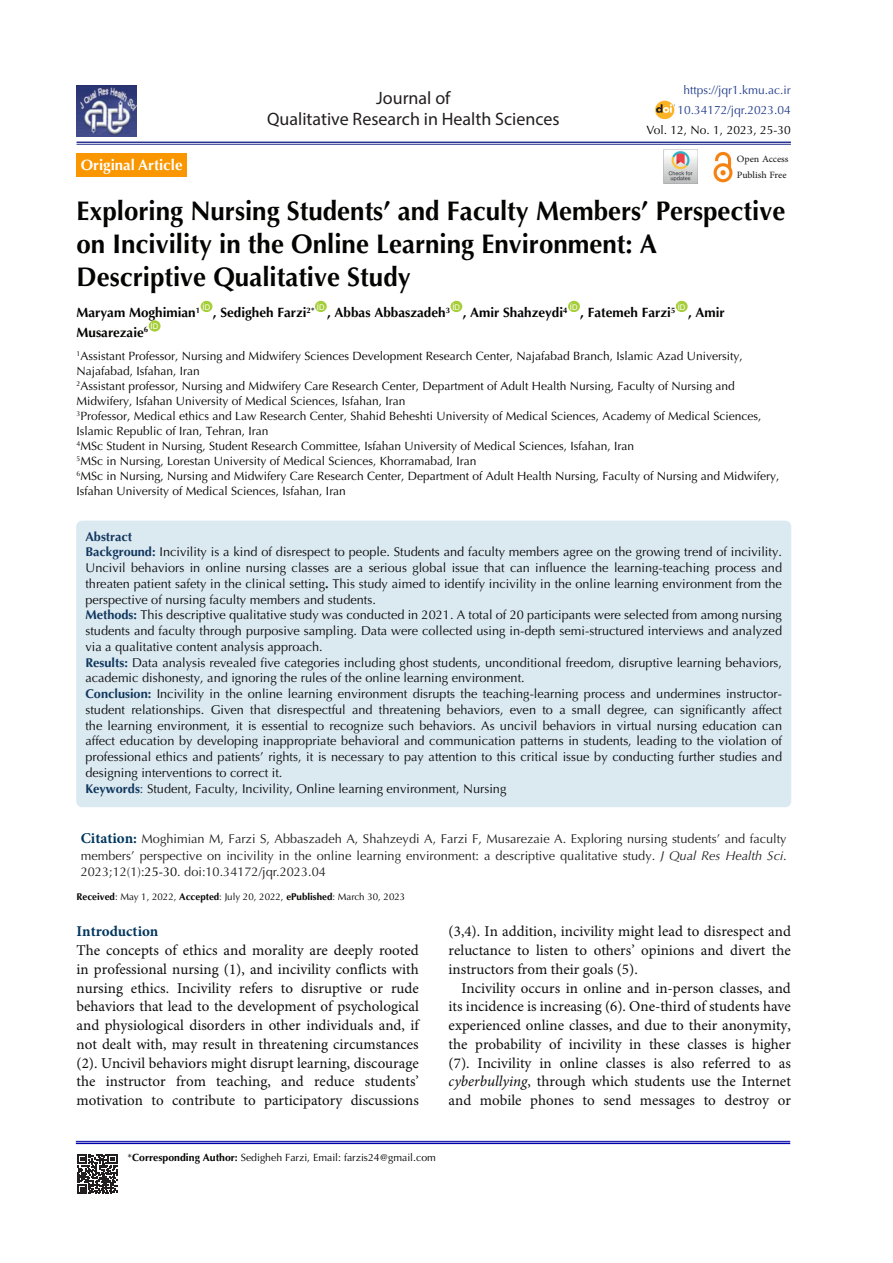
<style>
.page{position:relative;width:893px;height:1263px;background:#fff}
.page>*{position:absolute;margin:0;border:0;box-sizing:border-box;transform-origin:0 0}
.t1{font:700 27px/33px "Optima LT Std";color:#040503;scale:.96 1}
.t2{font:18px "Myriad Pro";color:#231f20}
.t3{font:15px/18.8px "Minion Pro";color:#0d0d0d;text-align:justify}
.t4{font:700 15px "Optima LT Std";color:#fff}
.t5{font:700 15px "Minion Pro";color:#00375e}
.t6{font:700 13.5px "Optima LT Std";color:#040503}
.t7{font:13.5px "Adobe Arabic";color:#231f20}
.t8{font:12.75px/15.8px "Optima LT Std";color:#0d0d0d;text-align:justify}
.t9{font:12.75px/16.5px "Optima LT Std";color:#231f20;text-align:justify}
.t10{font:700 12.75px "Optima LT Std";color:#11365e}
.t11{font:12px/15px "Optima LT Std";color:#040503}
.t12{font:12px "Optima LT Std";color:#253f8e}
.t13{font:10.5px "Optima LT Std";color:#040503}
.t14{font:9.75px "Optima LT Std";color:#040503}
.t15{font:7.8px "Arial";color:#fff}
.s1{font-weight:700;color:#11365e}
.s2{font-weight:700}
.s3{font-weight:700;color:#10375d}
.s4{color:#10375d}
.s5{font-family:"Minion Pro";font-weight:700;font-size:15px;color:#00375e}
.s6{font-style:italic}
.s7{color:#040503}
</style>
<div class="page">
<hr style="left:76px;top:1141px;width:714px;height:1px;background:#0002a7">
<hr style="left:76px;top:1142px;width:714px;height:2px;background:#0002a7">
<div style="left:77px;top:521px;width:714px;height:286px;background:#dbe9f1;border-radius:6px"></div>
<img style="left:663px;top:150px;width:34px;height:34px">
<div style="left:201px;top:301px;width:11px;height:11px;background:#a6ce39;border-radius:50%"></div>
<div style="left:315px;top:301px;width:12px;height:11px;background:#a6ce39;border-radius:50%"></div>
<div style="left:450px;top:301px;width:12px;height:11px;background:#a6ce39;border-radius:50%"></div>
<div style="left:568px;top:301px;width:12px;height:11px;background:#a6ce39;border-radius:50%"></div>
<div style="left:676px;top:301px;width:12px;height:11px;background:#a6ce39;border-radius:50%"></div>
<div style="left:149px;top:320px;width:12px;height:12px;background:#a6ce39;border-radius:50%"></div>
<hr style="left:77px;top:142px;width:714px;height:1px;background:#293492">
<hr style="left:77px;top:144px;width:714px;height:1px;background:#293492">
<div style="left:77px;top:153px;width:110px;height:23px;background:#fa9600"></div>
<svg style="left:77px;top:1154px;width:40px;height:40px"></svg>
<img style="left:713px;top:151px;width:20px;height:32px">
<img style="left:655px;top:101px;width:19px;height:18px">
<img style="left:77px;top:85px;width:60px;height:51px">
<p class="t4" style="left:81px;top:156px;width:103px">Original Article</p>
<p class="t2" style="left:376px;top:87px;width:76px">Journal of</p>
<p class="t2" style="left:267px;top:108px;width:294px">Qualitative Research in Health Sciences</p>
<p class="t12" style="left:683px;top:83px;width:109px">https://jqr1.kmu.ac.ir</p>
<p class="t12" style="left:677px;top:103px;width:115px">10.34172/jqr.2023.04</p>
<p class="t11" style="left:647px;top:123px;width:146px">Vol. 12, No. 1, 2023, 25-30</p>
<p class="t7" style="left:737px;top:149px;width:53px">Open Access</p>
<p class="t7" style="left:737px;top:166px;width:51px">Publish Free</p>
<p class="t1" style="left:77px;top:195px;width:740px">Exploring Nursing Students’ and Faculty Members’ Perspective on Incivility in the Online Learning Environment: A<br>Descriptive Qualitative Study</p>
<p class="t6" style="left:77px;top:305px;width:125px">Maryam Moghimian<sup>1</sup></p>
<p class="t15" style="left:203px;top:301px;width:9px">ID</p>
<p class="t15" style="left:317px;top:301px;width:9px">ID</p>
<p class="t15" style="left:452px;top:301px;width:9px">ID</p>
<p class="t15" style="left:570px;top:301px;width:9px">ID</p>
<p class="t15" style="left:678px;top:301px;width:9px">ID</p>
<p class="t6" style="left:213px;top:305px;width:103px">, Sedigheh Farzi<sup>2*</sup></p>
<p class="t6" style="left:327px;top:305px;width:124px">, Abbas Abbaszadeh<sup>3</sup></p>
<p class="t6" style="left:463px;top:305px;width:106px">, Amir Shahzeydi<sup>4</sup></p>
<p class="t6" style="left:580px;top:305px;width:97px">, Fatemeh Farzi<sup>5</sup></p>
<p class="t6" style="left:688px;top:305px;width:38px">, Amir</p>
<p class="t15" style="left:151px;top:321px;width:9px">ID</p>
<p class="t11" style="left:77px;top:349px;width:668px"><sup>1</sup>Assistant Professor, Nursing and Midwifery Sciences Development Research Center, Najafabad Branch, Islamic Azad University,<br>Najafabad, Isfahan, Iran</p>
<p class="t11" style="left:77px;top:379px;width:660px"><sup>2</sup>Assistant professor, Nursing and Midwifery Care Research Center, Department of Adult Health Nursing, Faculty of Nursing and<br>Midwifery, Isfahan University of Medical Sciences, Isfahan, Iran</p>
<p class="t11" style="left:77px;top:409px;width:686px"><sup>3</sup>Professor, Medical ethics and Law Research Center, Shahid Beheshti University of Medical Sciences, Academy of Medical Sciences,<br>Islamic Republic of Iran, Tehran, Iran</p>
<p class="t11" style="left:77px;top:439px;width:559px"><sup>4</sup>MSc Student in Nursing, Student Research Committee, Isfahan University of Medical Sciences, Isfahan, Iran</p>
<p class="t11" style="left:77px;top:454px;width:402px"><sup>5</sup>MSc in Nursing, Lorestan University of Medical Sciences, Khorramabad, Iran</p>
<p class="t11" style="left:77px;top:469px;width:704px"><sup>6</sup>MSc in Nursing, Nursing and Midwifery Care Research Center, Department of Adult Health Nursing, Faculty of Nursing and Midwifery,<br>Isfahan University of Medical Sciences, Isfahan, Iran</p>
<p class="t6" style="left:77px;top:324px;width:73px">Musarezaie<sup>6</sup></p>
<p class="t10" style="left:85px;top:529px;width:48px">Abstract</p>
<p class="t8" style="left:85px;top:544px;width:698px"><span class="s1">Background:</span> Incivility is a kind of disrespect to people. Students and faculty members agree on the growing trend of incivility.<br>Uncivil behaviors in online nursing classes are a serious global issue that can influence the learning-teaching process and threaten patient safety in the clinical setting<span class="s2">.</span> This study aimed to identify incivility in the online learning environment from the perspective of nursing faculty members and students.</p>
<p class="t8" style="left:85px;top:607px;width:698px"><span class="s3">Methods:</span> This descriptive qualitative study was conducted in 2021. A total of 20 participants were selected from among nursing students and faculty through purposive sampling. Data were collected using in-depth semi-structured interviews and analyzed via a qualitative content analysis approach.</p>
<p class="t8" style="left:85px;top:655px;width:698px"><span class="s3">Results:</span> Data analysis revealed five categories including ghost students, unconditional freedom, disruptive learning behaviors, academic dishonesty, and ignoring the rules of the online learning environment.</p>
<p class="t8" style="left:85px;top:686px;width:698px"><span class="s3">Conclusion:</span> Incivility in the online learning environment disrupts the teaching-learning process and undermines instructor&shy;student relationships. Given that disrespectful and threatening behaviors, even to a small degree, can significantly affect the learning environment, it is essential to recognize such behaviors. As uncivil behaviors in virtual nursing education can affect education by developing inappropriate behavioral and communication patterns in students, leading to the violation of professional ethics and patients’ rights, it is necessary to pay attention to this critical issue by conducting further studies and designing interventions to correct it.</p>
<p class="t8" style="left:85px;top:781px;width:422px"><span class="s3">Keywords</span><span class="s4">:</span> Student, Faculty, Incivility, Online learning environment, Nursing</p>
<p class="t9" style="left:81px;top:831px;width:707px"><span class="s5">Citation:</span> Moghimian M, Farzi S, Abbaszadeh A, Shahzeydi A, Farzi F, Musarezaie A. Exploring nursing students’ and faculty members’ perspective on incivility in the online learning environment: a descriptive qualitative study. <span class="s6">J Qual Res Health Sci</span>.<br>2023;12(1):<span class="s7">25-30</span>. doi:10.34172/jqr.2023.04</p>
<p class="t14" style="left:77px;top:891px;width:330px"><span class="s2">Received</span>: May 1, 2022, <span class="s2">Accepted</span>: July 20, 2022, <span class="s2">ePublished</span>: March 30, 2023</p>
<p class="t5" style="left:77px;top:921px;width:83px">Introduction</p>
<p class="t3" style="left:77px;top:941px;width:344px">The concepts of ethics and morality are deeply rooted in professional nursing (1), and incivility conflicts with nursing ethics. Incivility refers to disruptive or rude behaviors that lead to the development of psychological and physiological disorders in other individuals and, if not dealt with, may result in threatening circumstances (2). Uncivil behaviors might disrupt learning, discourage the instructor from teaching, and reduce students’ motivation to contribute to participatory discussions</p>
<p class="t3" style="left:449px;top:923px;width:344px">(3,4). In addition, incivility might lead to disrespect and reluctance to listen to others’ opinions and divert the instructors from their goals (5).</p>
<p class="t3" style="left:449px;top:979px;width:344px;text-indent:13px">Incivility occurs in online and in-person classes, and its incidence is increasing (6). One-third of students have experienced online classes, and due to their anonymity, the probability of incivility in these classes is higher (7). Incivility in online classes is also referred to as <span class="s6">cyberbullying</span>, through which students use the Internet and mobile phones to send messages to destroy or</p>
<p class="t13" style="left:128px;top:1151px;width:310px">*<span class="s2">Corresponding Author:</span> Sedigheh Farzi, Email: farzis24@gmail.com</p>
</div>
